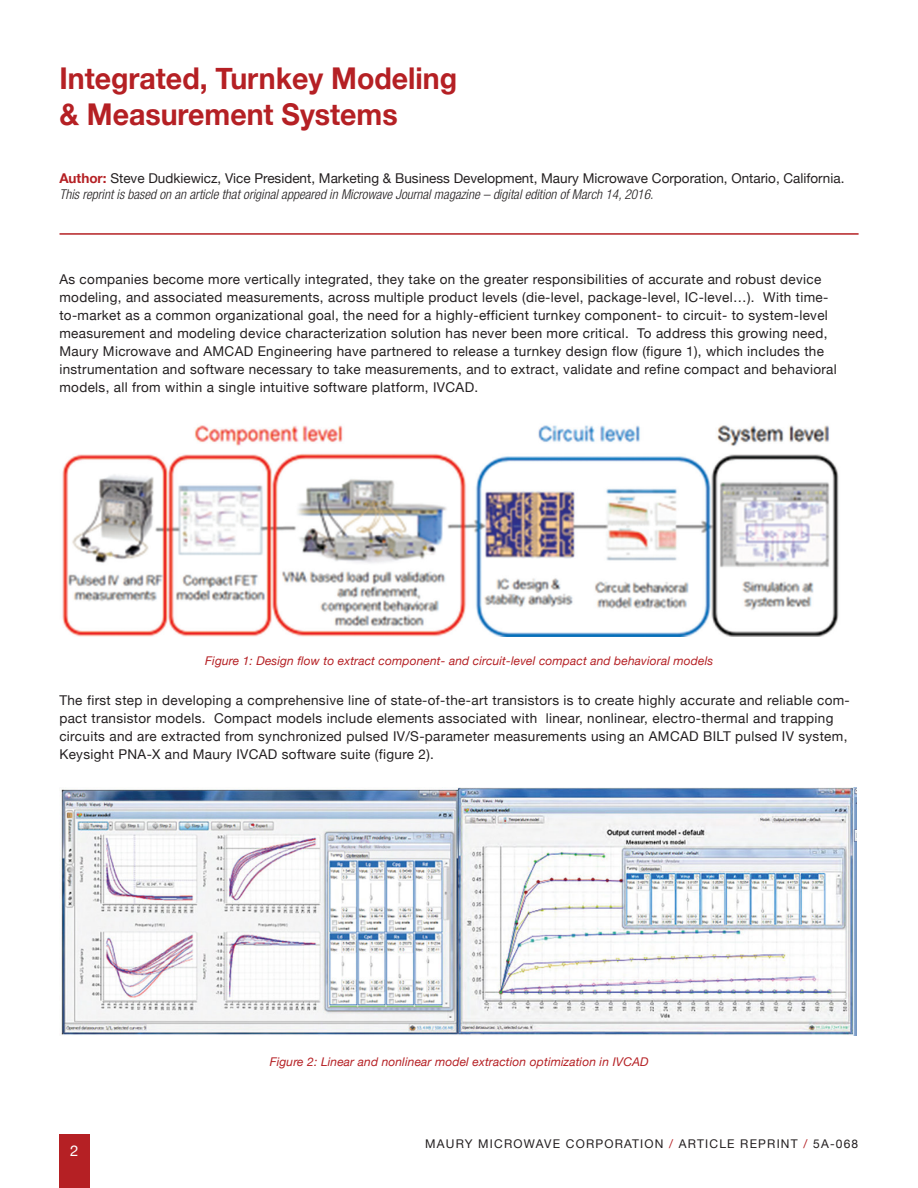
<style>
.page{position:relative;width:918px;height:1188px;background:#fff}
.page>*{position:absolute;margin:0;border:0;box-sizing:border-box;transform-origin:0 0}
.New_Headline{font:700 30px/36px "Helvetica Neue";color:#b52024;scale:.95 1}
.New_Body_Text{font:15px "Helvetica Neue";color:#fff}
.New_Body_Text-2{font:13.5px/18px "Helvetica Neue";letter-spacing:.025em;color:#231f20}
.New_Body_Text-3{font:13.5px "Helvetica Neue";color:#231f20}
.t1{font:italic 300 condensed 13.5px "Helvetica Neue";color:#231f20}
.New_Caption{font:italic 12px "Helvetica Neue";letter-spacing:.01em;color:#b52024}
.t2{font:12px "Helvetica Neue";letter-spacing:.1em;color:#231f20}
.s1{font-weight:700;color:#b52024}
.s2{color:#b52024}
</style>
<div class="page">
<div style="left:59px;top:1134px;width:31px;height:54px;background:#b52024"></div>
<img style="left:62px;top:425px;width:777px;height:211px">
<img style="left:61px;top:787px;width:795px;height:248px">
<hr style="left:60px;top:233px;width:799px;height:2px;background:#b52024">
<p class="New_Headline" style="left:59px;top:61px;width:420px">Integrated, Turnkey Modeling &amp; Measurement Systems</p>
<p class="New_Body_Text-3" style="left:59px;top:168px;width:787px"><span class="s1">Author:</span> Steve Dudkiewicz, Vice President, Marketing &amp; Business Development, Maury Microwave Corporation, Ontario, California.</p>
<p class="t1" style="left:59px;top:186px;width:596px">This reprint is based on an article that original appeared in Microwave Journal magazine – digital edition of March 14, 2016.</p>
<p class="New_Body_Text-2" style="left:59px;top:271px;width:779px">As companies become more vertically integrated, they take on the greater responsibilities of accurate and robust device modeling, and associated measurements, across multiple product levels (die-level, package-level, IC-level…). With time&shy;to-market as a common organizational goal, the need for a highly-efficient turnkey component- to circuit- to system-level measurement and modeling device characterization solution has never been more critical. To address this growing need, Maury Microwave and AMCAD Engineering have partnered to release a turnkey design flow (figure 1), which includes the instrumentation and software necessary to take measurements, and to extract, validate and refine compact and behavioral models, all from within a single intuitive software platform, IVCAD.</p>
<p class="New_Caption" style="left:205px;top:653px;width:510px">Figure 1: Design flow to extract component- and circuit-level compact and behavioral models</p>
<p class="New_Body_Text-2" style="left:59px;top:692px;width:792px">The first step in developing a comprehensive line of state-of-the-art transistors is to create highly accurate and reliable com&shy;pact transistor models. Compact models include elements associated with linear, nonlinear, electro-thermal and trapping circuits and are extracted from synchronized pulsed IV/S-parameter measurements using an AMCAD BILT pulsed IV system, Keysight PNA-X and Maury IVCAD software suite (figure 2).</p>
<p class="New_Body_Text" style="left:70px;top:1140px;width:10px">2</p>
<p class="New_Caption" style="left:270px;top:1053px;width:380px">Figure 2: Linear and nonlinear model extraction optimization in IVCAD</p>
<p class="t2" style="left:425px;top:1135px;width:435px">MAURY MICROWAVE CORPORATION <span class="s2">/</span> ARTICLE REPRINT <span class="s2">/</span> 5A-068</p>
</div>
